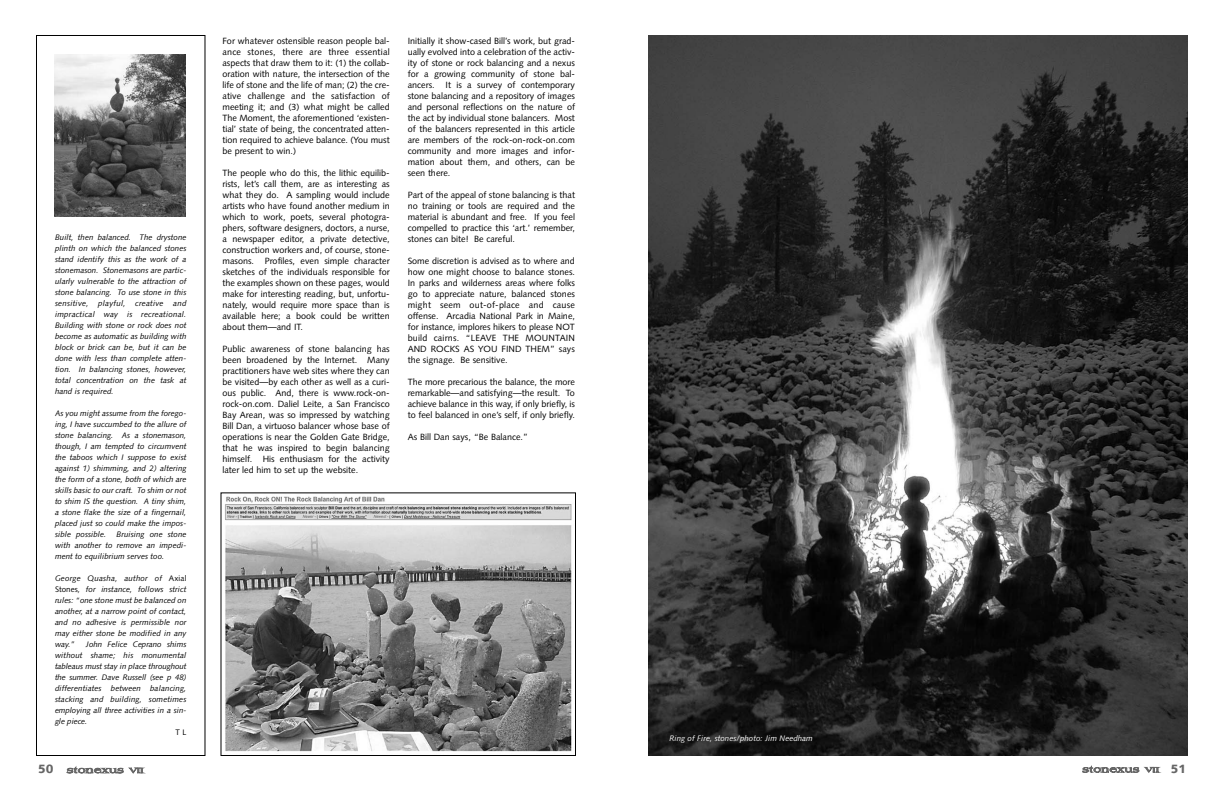
<style>
.page{position:relative;width:1224px;height:792px;background:#fff}
.page>*{position:absolute;margin:0;border:0;box-sizing:border-box;transform-origin:0 0}
.t1{font:9px/11px "Syntax";color:#000;text-align:justify}
.t2{font:italic 8px/11px "Syntax";color:#000;text-align:justify}
.t3{font:italic 8px "Syntax";color:#fff}
.t4{font:8px "Syntax";color:#000}
.t5{font:7px "Jade Extended";letter-spacing:.1em;color:#666}
.s1{font-style:normal}
.s2{font-family:"Syntax";font-weight:900;font-size:12px}
.s3{font-size:6px}
</style>
<div class="page">
<img style="left:648px;top:36px;width:540px;height:720px">
<img style="left:225px;top:496px;width:347px;height:256px">
<div style="left:220px;top:492px;width:356px;height:264px;border:1px solid #000"></div>
<div style="left:36px;top:35px;width:169px;height:721px;border:1px solid #000"></div>
<img style="left:54px;top:54px;width:132px;height:162px">
<p class="t2" style="left:55px;top:232px;width:133px">Built, then balanced. The drystone plinth on which the balanced stones stand identify this as the work of a stonemason. Stonemasons are partic&shy;ularly vulnerable to the attraction of stone balancing. To use stone in this sensitive, playful, creative and impractical way is recreational.<br>Building with stone or rock does not become as automatic as building with block or brick can be, but it can be done with less than complete atten&shy;tion. In balancing stones, however, total concentration on the task at hand is required.</p>
<p class="t2" style="left:55px;top:408px;width:133px">As you might assume from the forego&shy;ing, I have succumbed to the allure of stone balancing. As a stonemason, though, I am tempted to circumvent the taboos which I suppose to exist against 1) shimming, and 2) altering the form of a stone, both of which are skills basic to our craft. To shim or not to shim IS the question. A tiny shim, a stone flake the size of a fingernail, placed just so could make the impos&shy;sible possible.</p>
<p class="t2" style="left:55px;top:529px;width:133px;text-indent:62px">Bruising one stone with another to remove an impedi&shy;ment to equilibrium serves too.</p>
<p class="t2" style="left:55px;top:573px;width:133px">George Quasha, author of <span class="s1">Axial Stones</span>, for instance, follows strict rules: “one stone must be balanced on another, at a narrow point of contact, and no adhesive is permissible nor may either stone be modified in any way.”</p>
<p class="t2" style="left:55px;top:639px;width:133px;text-indent:31px">John Felice Ceprano shims without shame; his monumental tableaus must stay in place throughout the summer. Dave Russell (see p 48) differentiates between balancing, stacking and building, sometimes employing all three activities in a sin&shy;gle piece.</p>
<p class="t4" style="left:176px;top:729px;width:12px">T L</p>
<p class="t1" style="left:222px;top:36px;width:169px">For whatever ostensible reason people bal&shy;ance stones, there are three essential aspects that draw them to it: (1) the collab&shy;oration with nature, the intersection of the life of stone and the life of man; (2) the cre&shy;ative challenge and the satisfaction of meeting it; and (3) what might be called The Moment, the aforementioned ‘existen&shy;tial’ state of being, the concentrated atten&shy;tion required to achieve balance. (You must be present to win.)</p>
<p class="t1" style="left:222px;top:168px;width:169px">The people who do this, the lithic equilib&shy;rists, let’s call them, are as interesting as what they do. A sampling would include artists who have found another medium in which to work, poets, several photogra&shy;phers, software designers, doctors, a nurse, a newspaper editor, a private detective, construction workers and, of course, stone&shy;masons. Profiles, even simple character sketches of the individuals responsible for the examples shown on these pages, would make for interesting reading, but, unfortu&shy;nately, would require more space than is available here; a book could be written about them—and IT.</p>
<p class="t1" style="left:222px;top:344px;width:169px">Public awareness of stone balancing has been broadened by the Internet. Many practitioners have web sites where they can be visited—by each other as well as a curi&shy;ous public. And, there is www.rock-on&shy;rock-on.com. Daliel Leite, a San Francisco Bay Arean, was so impressed by watching Bill Dan, a virtuoso balancer whose base of operations is near the Golden Gate Bridge, that he was inspired to begin balancing himself. His enthusiasm for the activity later led him to set up the website.</p>
<p class="t1" style="left:408px;top:36px;width:169px">Initially it show-cased Bill’s work, but grad&shy;ually evolved into a celebration of the activ&shy;ity of stone or rock balancing and a nexus for a growing community of stone bal&shy;ancers. It is a survey of contemporary stone balancing and a repository of images and personal reflections on the nature of the act by individual stone balancers. Most of the balancers represented in this article are members of the rock-on-rock-on.com community and more images and infor&shy;mation about them, and others, can be seen there.</p>
<p class="t1" style="left:408px;top:190px;width:169px">Part of the appeal of stone balancing is that no training or tools are required and the material is abundant and free. If you feel compelled to practice this ‘art.’ remember, stones can bite! Be careful.</p>
<p class="t1" style="left:408px;top:256px;width:169px">Some discretion is advised as to where and how one might choose to balance stones.<br>In parks and wilderness areas where folks go to appreciate nature, balanced stones might seem out-of-place and cause offense. Arcadia National Park in Maine, for instance, implores hikers to please NOT build cairns. “LEAVE THE MOUNTAIN AND ROCKS AS YOU FIND THEM” says the signage. Be sensitive.</p>
<p class="t1" style="left:408px;top:377px;width:169px">The more precarious the balance, the more remarkable—and satisfying—the result. To achieve balance in this way, if only briefly, is to feel balanced in one’s self, if only briefly.</p>
<p class="t1" style="left:408px;top:432px;width:122px">As Bill Dan says, “Be Balance.”</p>
<p class="t3" style="left:670px;top:735px;width:145px">Ring of Fire, stones/photo: Jim Needham</p>
<p class="t5" style="left:38px;top:767px;width:107px"><span class="s2">50</span> stonexus <span class="s3">VII</span></p>
<p class="t5" style="left:1083px;top:766px;width:105px">stonexus <span class="s3">VII</span> <span class="s2">51</span></p>
</div>
